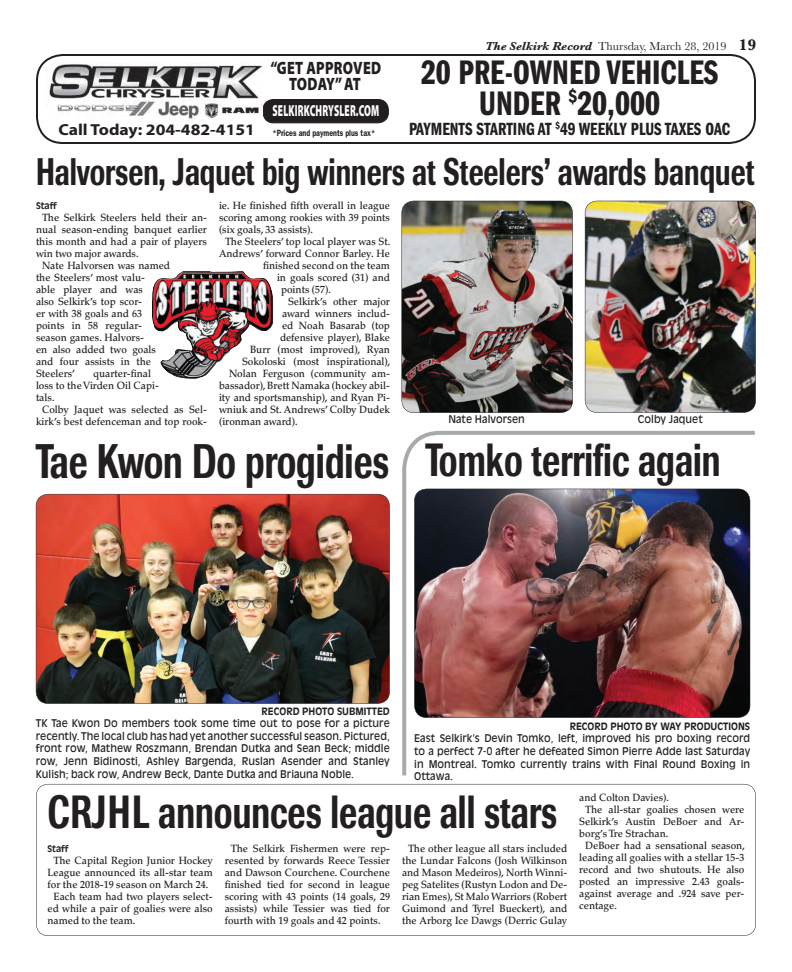
<style>
.page{position:relative;width:792px;height:972px;background:#fff}
.page>*{position:absolute;margin:0;border:0;box-sizing:border-box;transform-origin:0 0}
.t1{font:500 48px "Imago";color:#231f20;scale:.7 1}
.t2{font:500 46px "Imago";color:#231f20;scale:.7 1}
.t3{font:500 38px "Imago";color:#231f20;scale:.7 1}
.t4{font:35.3px/30.3px "Franklin Gothic Demi Cmpr";color:#231f20;text-align:center}
.t5{font:18.3px "Franklin Gothic Demi Cmpr";color:#231f20}
.t6{font:900 17.9px/15.7px "Myriad Pro";letter-spacing:.02em;color:#231f20;text-align:center;scale:.79 1}
.t7{font:700 16px "Myriad Pro";color:#231f20;scale:1.1 1}
.t8{font:900 16px "Myriad Pro";letter-spacing:.02em;color:#fff;scale:.59 1}
.t9{font:12px "Baskerville";color:#231f20}
.t10{font:500 10.5px/12px "Palatino";color:#231f20;text-align:justify;scale:.95 1}
.t11{font:10.5px/12.6px "Antique Olive";color:#231f20;text-align:justify;scale:.95 1}
.t12{font:700 10px "Antique Olive";color:#231f20;scale:.95 1}
.t13{font:600 9px "Franklin Gothic";color:#231f20;scale:.79 1}
.t14{font:700 9px "Antique Olive";color:#231f20;scale:.95 1}
.s1{font-weight:700;font-style:italic}
.s2{font-weight:700;font-size:16px}
</style>
<div class="page">
<div style="left:263px;top:100px;width:125px;height:23px;background:#231f20;border-radius:11px"></div>
<div style="left:263px;top:99px;width:126px;height:24px;border:1px solid #231f20;border-radius:11px"></div>
<img style="left:49px;top:64px;width:213px;height:55px">
<div style="left:36px;top:54px;width:720px;height:90px;border:2px solid #231f20;border-radius:26px"></div>
<img style="left:36px;top:494px;width:354px;height:210px">
<img style="left:402px;top:201px;width:171px;height:212px">
<img style="left:585px;top:201px;width:171px;height:212px">
<img style="left:152px;top:271px;width:121px;height:81px">
<img style="left:160px;top:352px;width:69px;height:27px">
<svg style="left:36px;top:784px;width:720px;height:152px"></svg>
<img style="left:402px;top:431px;width:353px;height:344px">
<p class="t7" style="left:58px;top:120px;width:180px">Call Today: 204-482-4151</p>
<p class="t6" style="left:271px;top:60px;width:142px">“GET APPROVED<br>TODAY” AT</p>
<p class="t8" style="left:272px;top:101px;width:183px">SELKIRKCHRYSLER.COM</p>
<p class="t13" style="left:272px;top:130px;width:132px">*Prices and payments plus tax*</p>
<p class="t9" style="left:485px;top:42px;width:272px"><span class="s1">The Selkirk Record</span> Thursday, March 28, 2019 <span class="s2">19</span></p>
<p class="t4" style="left:421px;top:60px;width:299px">20 PRE-OWNED VEHICLES<br>UNDER <sup>$</sup>20,000</p>
<p class="t5" style="left:409px;top:123px;width:323px">PAYMENTS STARTING AT <sup>$</sup>49 WEEKLY PLUS TAXES OAC</p>
<p class="t3" style="left:36px;top:158px;width:1028px">Halvorsen, Jaquet big winners at Steelers’ awards banquet</p>
<p class="t14" style="left:36px;top:202px;width:24px">Staff</p>
<p class="t10" style="left:42px;top:212px;width:175px">The Selkirk Steelers held their an-</p>
<p class="t10" style="left:36px;top:224px;width:181px">nual season-ending banquet earlier</p>
<p class="t10" style="left:36px;top:236px;width:181px">this month and had a pair of players</p>
<p class="t10" style="left:36px;top:248px;width:110px">win two major awards.</p>
<p class="t10" style="left:42px;top:260px;width:136px">Nate Halvorsen was named</p>
<p class="t10" style="left:36px;top:272px;width:116px">the Steelers’ most valu-</p>
<p class="t10" style="left:36px;top:284px;width:114px">able player and was</p>
<p class="t10" style="left:36px;top:296px;width:113px">also Selkirk’s top scor-</p>
<p class="t10" style="left:36px;top:308px;width:113px">er with 38 goals and 63</p>
<p class="t10" style="left:36px;top:320px;width:113px">points in 58 regular-</p>
<p class="t10" style="left:36px;top:332px;width:115px">season games. Halvors-</p>
<p class="t10" style="left:36px;top:344px;width:128px">en also added two goals</p>
<p class="t10" style="left:36px;top:356px;width:123px">and four assists in the</p>
<p class="t10" style="left:36px;top:368px;width:43px">Steelers’</p>
<p class="t10" style="left:93px;top:368px;width:62px">quarter-final</p>
<p class="t10" style="left:36px;top:380px;width:131px">loss to the Virden Oil Capi-</p>
<p class="t10" style="left:36px;top:392px;width:21px">tals.</p>
<p class="t10" style="left:42px;top:404px;width:175px">Colby Jaquet was selected as Sel-</p>
<p class="t10" style="left:36px;top:416px;width:182px">kirk’s best defenceman and top rook-</p>
<p class="t10" style="left:219px;top:200px;width:181px">ie. He finished fifth overall in league</p>
<p class="t10" style="left:219px;top:212px;width:181px">scoring among rookies with 39 points</p>
<p class="t10" style="left:219px;top:224px;width:101px">(six goals, 33 assists).</p>
<p class="t10" style="left:225px;top:236px;width:176px">The Steelers’ top local player was St.</p>
<p class="t10" style="left:219px;top:248px;width:181px">Andrews’ forward Connor Barley. He</p>
<p class="t10" style="left:263px;top:260px;width:135px">finished second on the team</p>
<p class="t10" style="left:277px;top:272px;width:120px">in goals scored (31) and</p>
<p class="t10" style="left:281px;top:284px;width:54px">points (57).</p>
<p class="t10" style="left:288px;top:296px;width:109px">Selkirk’s other major</p>
<p class="t10" style="left:282px;top:308px;width:115px">award winners includ-</p>
<p class="t10" style="left:282px;top:320px;width:115px">ed Noah Basarab (top</p>
<p class="t10" style="left:280px;top:332px;width:117px">defensive player), Blake</p>
<p class="t10" style="left:250px;top:344px;width:149px">Burr (most improved), Ryan</p>
<p class="t10" style="left:242px;top:356px;width:158px">Sokoloski (most inspirational),</p>
<p class="t10" style="left:229px;top:369px;width:171px">Nolan Ferguson (community am-</p>
<p class="t10" style="left:219px;top:381px;width:181px">bassador), Brett Namaka (hockey abil-</p>
<p class="t10" style="left:219px;top:393px;width:181px">ity and sportsmanship), and Ryan Pi-</p>
<p class="t10" style="left:219px;top:405px;width:182px">wniuk and St. Andrews’ Colby Dudek</p>
<p class="t10" style="left:219px;top:417px;width:84px">(ironman award).</p>
<p class="t11" style="left:448px;top:413px;width:82px">Nate Halvorsen</p>
<p class="t11" style="left:638px;top:413px;width:70px">Colby Jaquet</p>
<p class="t1" style="left:36px;top:444px;width:507px">Tae Kwon Do progidies</p>
<p class="t2" style="left:426px;top:444px;width:423px">Tomko terrific again</p>
<p class="t12" style="left:262px;top:707px;width:137px">RECORD PHOTO SUBMITTED</p>
<p class="t11" style="left:36px;top:718px;width:374px">TK Tae Kwon Do members took some time out to pose for a picture recently. The local club has had yet another successful season. Pictured, front row, Mathew Roszmann, Brendan Dutka and Sean Beck; middle row, Jenn Bidinosti, Ashley Bargenda, Ruslan Asender and Stanley Kulish; back row, Andrew Beck, Dante Dutka and Briauna Noble.</p>
<p class="t12" style="left:570px;top:722px;width:192px">RECORD PHOTO BY WAY PRODUCTIONS</p>
<p class="t11" style="left:414px;top:733px;width:355px">East Selkirk’s Devin Tomko, left, improved his pro boxing record to a perfect 7-0 after he defeated Simon Pierre Adde last Saturday in Montreal. Tomko currently trains with Final Round Boxing in Ottawa.</p>
<p class="t2" style="left:48px;top:796px;width:730px">CRJHL announces league all stars</p>
<p class="t14" style="left:48px;top:845px;width:24px">Staff</p>
<p class="t10" style="left:54px;top:855px;width:169px">The Capital Region Junior Hockey</p>
<p class="t10" style="left:48px;top:867px;width:175px">League announced its all-star team</p>
<p class="t10" style="left:48px;top:879px;width:171px">for the 2018-19 season on March 24.</p>
<p class="t10" style="left:54px;top:891px;width:169px">Each team had two players select-</p>
<p class="t10" style="left:48px;top:903px;width:175px">ed while a pair of goalies were also</p>
<p class="t10" style="left:48px;top:915px;width:94px">named to the team.</p>
<p class="t10" style="left:225px;top:843px;width:175px;text-indent:6px">The Selkirk Fishermen were rep&shy;resented by forwards Reece Tessier and Dawson Courchene. Courchene finished tied for second in league scoring with 43 points (14 goals, 29 assists) while Tessier was tied for fourth with 19 goals and 42 points.</p>
<p class="t10" style="left:402px;top:843px;width:175px;text-align:center">The other league all stars included the Lundar Falcons (Josh Wilkinson and Mason Medeiros), North Winni&shy;peg Satelites (Rustyn Lodon and De&shy;rian Emes), St Malo Warriors (Robert Guimond and Tyrel Bueckert), and the Arborg Ice Dawgs (Derric Gulay</p>
<p class="t10" style="left:579px;top:792px;width:96px">and Colton Davies).</p>
<p class="t10" style="left:585px;top:804px;width:169px">The all-star goalies chosen were</p>
<p class="t10" style="left:579px;top:816px;width:175px">Selkirk’s Austin DeBoer and Ar-</p>
<p class="t10" style="left:579px;top:828px;width:95px">borg’s Tre Strachan.</p>
<p class="t10" style="left:585px;top:840px;width:170px">DeBoer had a sensational season,</p>
<p class="t10" style="left:579px;top:852px;width:175px">leading all goalies with a stellar 15-3</p>
<p class="t10" style="left:579px;top:864px;width:175px">record and two shutouts. He also</p>
<p class="t10" style="left:579px;top:876px;width:175px">posted an impressive 2.43 goals-</p>
<p class="t10" style="left:579px;top:888px;width:175px">against average and .924 save per-</p>
<p class="t10" style="left:579px;top:900px;width:41px">centage.</p>
</div>
